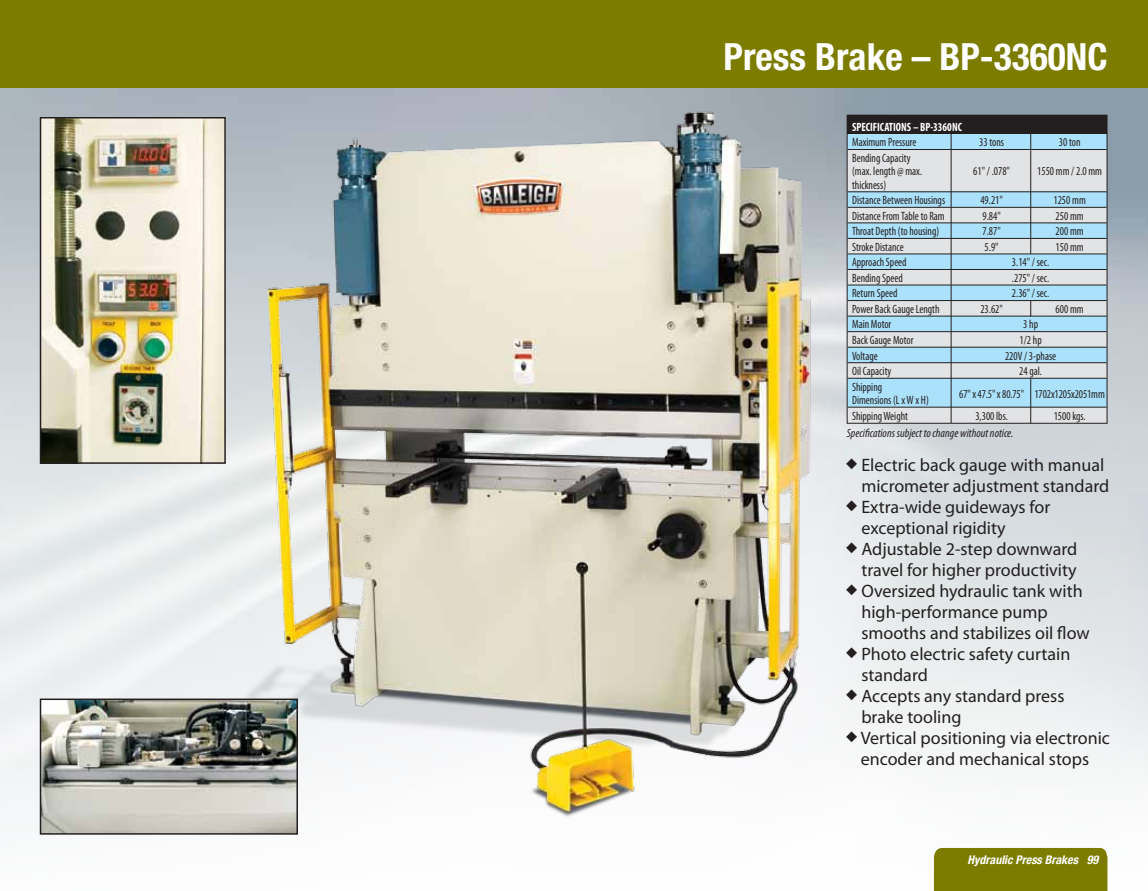
<style>
.page{position:relative;width:1148px;height:891px;background:#fff}
.page>*{position:absolute;margin:0;border:0;box-sizing:border-box;transform-origin:0 0}
.t1{font:700 condensed 37.5px "Helvetica Neue";color:#fff}
.t2{font:18px/21px "Myriad Pro";color:#231f20}
.t3{font:condensed 12px/13.4px "Myriad Pro";color:#231f20;scale:.91 1}
.t4{font:italic condensed 12px "Myriad Pro";color:#231f20}
.t5{font:700 condensed 12px "Myriad Pro";color:#fff;scale:.91 1}
.t6{font:italic 700 condensed 12px "Helvetica Neue";color:#fff}
</style>
<div class="page">
<img style="left:0;top:87px;width:1148px;height:804px">
<div style="left:934px;top:848px;width:173px;height:43px;background:#7c7d00"></div>
<img style="left:230px;top:87px;width:610px;height:759px">
<img style="left:43px;top:120px;width:180px;height:341px">
<div style="left:40px;top:117px;width:186px;height:347px;border:2px solid #231f20"></div>
<img style="left:43px;top:702px;width:252px;height:130px">
<div style="left:40px;top:699px;width:258px;height:136px;border:2px solid #231f20"></div>
<div style="left:0;top:0;width:1148px;height:87px;background:#7c7d00"></div>
<div style="left:847px;top:145px;width:260px;height:278px;background:#e2e3e4"></div>
<div style="left:847px;top:134px;width:260px;height:16px;background:#abe1fa"></div>
<div style="left:847px;top:192px;width:260px;height:15px;background:#abe1fa"></div>
<div style="left:847px;top:223px;width:260px;height:16px;background:#abe1fa"></div>
<div style="left:847px;top:254px;width:260px;height:16px;background:#abe1fa"></div>
<div style="left:847px;top:285px;width:260px;height:16px;background:#abe1fa"></div>
<div style="left:847px;top:316px;width:260px;height:16px;background:#abe1fa"></div>
<div style="left:847px;top:347px;width:260px;height:16px;background:#abe1fa"></div>
<div style="left:847px;top:378px;width:260px;height:29px;background:#abe1fa"></div>
<hr style="left:950px;top:133px;width:1px;height:290px;background:#231f20">
<hr style="left:1030px;top:134px;width:1px;height:120px;background:#231f20">
<svg style="left:1030px;top:301px;width:1px;height:15px"></svg>
<hr style="left:1030px;top:379px;width:1px;height:44px;background:#231f20">
<div style="left:847px;top:115px;width:259px;height:19px;background:#231f20"></div>
<hr style="left:847px;top:149px;width:259px;height:1px;background:#231f20">
<hr style="left:847px;top:191px;width:259px;height:1px;background:#231f20">
<hr style="left:847px;top:207px;width:259px;height:1px;background:#231f20">
<hr style="left:847px;top:223px;width:259px;height:1px;background:#231f20">
<hr style="left:847px;top:238px;width:259px;height:1px;background:#231f20">
<hr style="left:847px;top:254px;width:259px;height:1px;background:#231f20">
<hr style="left:847px;top:269px;width:259px;height:1px;background:#231f20">
<hr style="left:847px;top:285px;width:259px;height:1px;background:#231f20">
<hr style="left:847px;top:300px;width:259px;height:1px;background:#231f20">
<hr style="left:847px;top:316px;width:259px;height:1px;background:#231f20">
<hr style="left:847px;top:331px;width:259px;height:1px;background:#231f20">
<hr style="left:847px;top:347px;width:259px;height:1px;background:#231f20">
<hr style="left:847px;top:362px;width:259px;height:1px;background:#231f20">
<hr style="left:847px;top:378px;width:259px;height:1px;background:#231f20">
<hr style="left:847px;top:407px;width:259px;height:1px;background:#231f20">
<div style="left:846px;top:115px;width:261px;height:309px;border:1px solid #231f20"></div>
<h1 class="t1" style="left:723px;top:34px;width:385px">Press Brake – BP-3360NC</h1>
<p class="t5" style="left:852px;top:119px;width:122px">SPECIFICATIONS – BP-3360NC</p>
<p class="t3" style="left:852px;top:136px;width:72px">Maximum Pressure</p>
<p class="t3" style="left:979px;top:136px;width:29px">33 tons</p>
<p class="t3" style="left:1058px;top:136px;width:25px">30 ton</p>
<p class="t3" style="left:852px;top:151px;width:78px">Bending Capacity (max. length @ max.</p>
<p class="t3" style="left:973px;top:164px;width:42px">61" / .078"</p>
<p class="t3" style="left:1037px;top:164px;width:73px">1550 mm / 2.0 mm</p>
<p class="t3" style="left:852px;top:177px;width:104px;line-height:15.6px">thickness)<br>Distance Between Housings</p>
<p class="t3" style="left:980px;top:193px;width:26px">49.21"</p>
<p class="t3" style="left:1053px;top:193px;width:37px">1250 mm</p>
<p class="t3" style="left:852px;top:209px;width:103px">Distance From Table to Ram</p>
<p class="t3" style="left:982px;top:209px;width:22px">9.84"</p>
<p class="t3" style="left:1055px;top:209px;width:32px">250 mm</p>
<p class="t3" style="left:852px;top:224px;width:97px">Throat Depth (to housing)</p>
<p class="t3" style="left:982px;top:224px;width:22px">7.87"</p>
<p class="t3" style="left:1055px;top:224px;width:32px">200 mm</p>
<p class="t3" style="left:852px;top:240px;width:58px">Stroke Distance</p>
<p class="t3" style="left:984px;top:240px;width:17px">5.9"</p>
<p class="t3" style="left:1055px;top:240px;width:32px">150 mm</p>
<p class="t3" style="left:852px;top:255px;width:62px">Approach Speed</p>
<p class="t3" style="left:1012px;top:255px;width:43px">3.14" / sec.</p>
<p class="t3" style="left:852px;top:271px;width:57px">Bending Speed</p>
<p class="t3" style="left:1012px;top:271px;width:43px">.275" / sec.</p>
<p class="t3" style="left:852px;top:287px;width:51px">Return Speed</p>
<p class="t3" style="left:1012px;top:287px;width:43px">2.36" / sec.</p>
<p class="t3" style="left:852px;top:302px;width:98px">Power Back Gauge Length</p>
<p class="t3" style="left:980px;top:302px;width:26px">23.62"</p>
<p class="t3" style="left:1055px;top:302px;width:32px">600 mm</p>
<p class="t3" style="left:852px;top:318px;width:45px">Main Motor</p>
<p class="t3" style="left:1023px;top:318px;width:18px">3 hp</p>
<p class="t3" style="left:852px;top:333px;width:69px">Back Gauge Motor</p>
<p class="t3" style="left:1019px;top:333px;width:26px">1/2 hp</p>
<p class="t3" style="left:852px;top:349px;width:30px">Voltage</p>
<p class="t3" style="left:1005px;top:349px;width:58px">220V / 3-phase</p>
<p class="t3" style="left:852px;top:364px;width:45px">Oil Capacity</p>
<p class="t3" style="left:1019px;top:364px;width:26px">24 gal.</p>
<p class="t3" style="left:852px;top:380px;width:86px">Shipping<br>Dimensions (L x W x H)</p>
<p class="t3" style="left:959px;top:387px;width:161px">67" x 47.5" x 80.75" 1702x1205x2051mm</p>
<p class="t3" style="left:852px;top:409px;width:63px">Shipping Weight</p>
<p class="t3" style="left:975px;top:409px;width:37px">3,300 lbs.</p>
<p class="t3" style="left:1053px;top:409px;width:37px">1500 kgs.</p>
<p class="t4" style="left:846px;top:425px;width:168px">Specifications subject to change without notice.</p>
<h2 class="t2" style="left:845px;top:454px;width:265px;text-align:right">◆ Electric back gauge with manual micrometer adjustment standard</h2>
<h2 class="t2" style="left:861px;top:496px;width:190px;text-indent:-16px">◆ Extra-wide guideways for exceptional rigidity</h2>
<h2 class="t2" style="left:845px;top:538px;width:233px;text-align:right">◆ Adjustable 2-step downward travel for higher productivity</h2>
<h2 class="t2" style="left:861px;top:580px;width:230px;text-indent:-16px">◆ Oversized hydraulic tank with high-performance pump smooths and stabilizes oil flow</h2>
<h2 class="t2" style="left:861px;top:643px;width:210px;text-indent:-16px">◆ Photo electric safety curtain standard</h2>
<h2 class="t2" style="left:861px;top:685px;width:205px;text-indent:-16px">◆ Accepts any standard press brake tooling</h2>
<h2 class="t2" style="left:845px;top:727px;width:266px;text-align:center">◆ Vertical positioning via electronic encoder and mechanical stops</h2>
<p class="t6" style="left:967px;top:852px;width:132px">Hydraulic Press Brakes 99</p>
</div>
